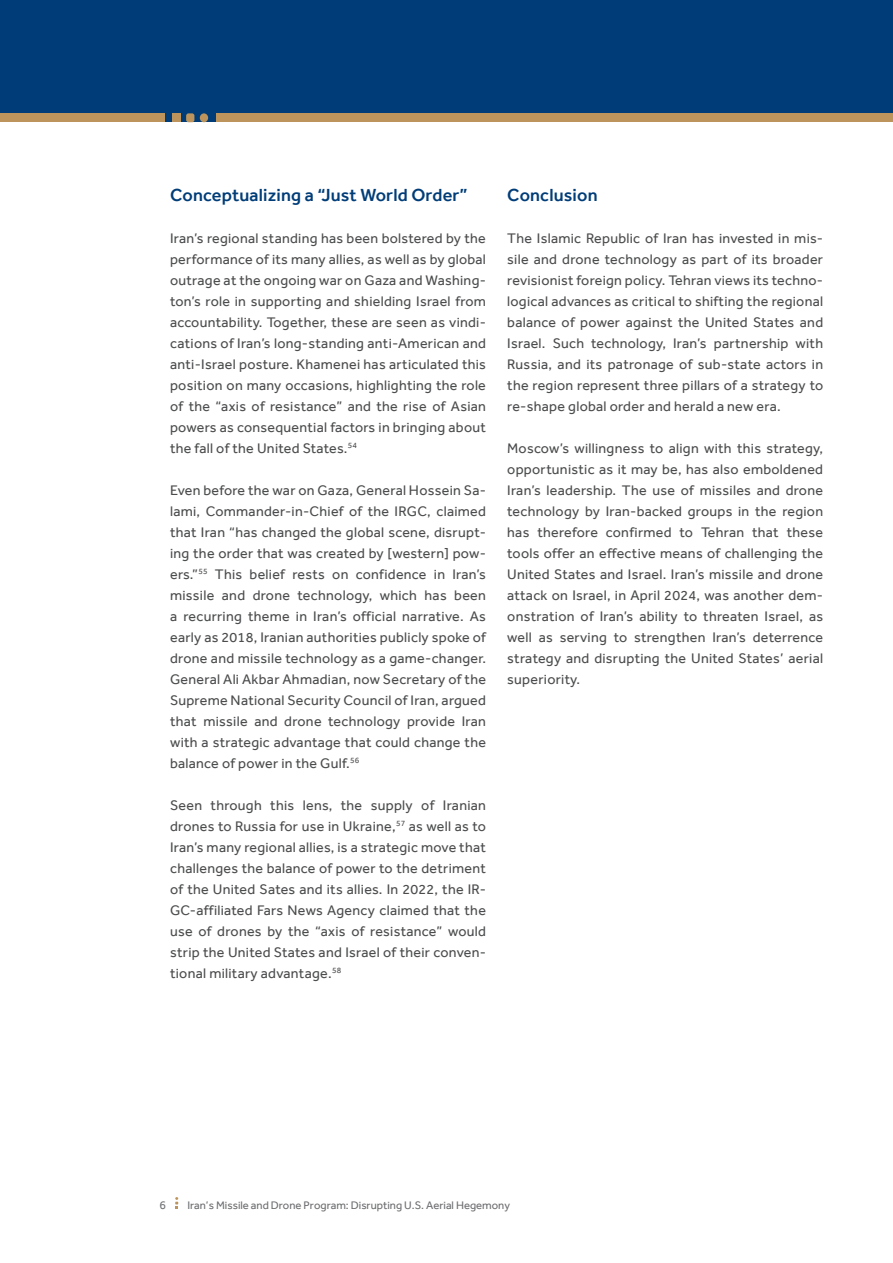
<style>
.page{position:relative;width:893px;height:1263px;background:#fff}
.page>*{position:absolute;margin:0;border:0;box-sizing:border-box;transform-origin:0 0}
.t1{font:500 18px "Effra";letter-spacing:.01em;color:#003d78}
.t2{font:14.25px/21px "Effra";letter-spacing:.02em;color:#4b4c4d;text-align:justify}
.t3{font:12px "Effra";color:#6c6d70}
.t4{font:11.25px "Effra";color:#6c6d70}
</style>
<div class="page">
<div style="left:0;top:0;width:893px;height:122px;background:#003d78"></div>
<div style="left:216px;top:113px;width:677px;height:9px;background:#bd955c"></div>
<div style="left:0;top:113px;width:164px;height:9px;background:#bd955c"></div>
<div style="left:172px;top:113px;width:9px;height:9px;background:#bd955c"></div>
<div style="left:200px;top:113px;width:8px;height:9px;background:#bd955c;border-radius:50%"></div>
<div style="left:186px;top:113px;width:8px;height:9px;background:#bd955c;border-radius:2px"></div>
<svg style="left:175px;top:1197px;width:3px;height:12px"></svg>
<p class="t1" style="left:170px;top:184px;width:299px">Conceptualizing a “Just World Order”</p>
<p class="t2" style="left:170px;top:228px;width:317px">Iran’s regional standing has been bolstered by the performance of its many allies, as well as by global outrage at the ongoing war on Gaza and Washing&shy;ton’s role in supporting and shielding Israel from accountability. Together, these are seen as vindi&shy;cations of Iran’s long-standing anti-American and anti-Israel posture. Khamenei has articulated this position on many occasions, highlighting the role of the “axis of resistance” and the rise of Asian powers as consequential factors in bringing about the fall of the United States.<sup>54</sup></p>
<p class="t2" style="left:170px;top:480px;width:317px">Even before the war on Gaza, General Hossein Sa&shy;lami, Commander-in-Chief of the IRGC, claimed that Iran “has changed the global scene, disrupt&shy;ing the order that was created by [western] pow&shy;ers.”<sup>55</sup> This belief rests on confidence in Iran’s missile and drone technology, which has been a recurring theme in Iran’s official narrative. As early as 2018, Iranian authorities publicly spoke of drone and missile technology as a game-changer.<br>General Ali Akbar Ahmadian, now Secretary of the Supreme National Security Council of Iran, argued that missile and drone technology provide Iran with a strategic advantage that could change the balance of power in the Gulf.<sup>56</sup></p>
<p class="t2" style="left:170px;top:795px;width:317px">Seen through this lens, the supply of Iranian drones to Russia for use in Ukraine,<sup>57</sup> as well as to Iran’s many regional allies, is a strategic move that challenges the balance of power to the detriment of the United Sates and its allies. In 2022, the IR-GC-affiliated Fars News Agency claimed that the use of drones by the “axis of resistance” would strip the United States and Israel of their conven&shy;tional military advantage.<sup>58</sup></p>
<p class="t1" style="left:507px;top:184px;width:92px">Conclusion</p>
<p class="t2" style="left:507px;top:228px;width:317px">The Islamic Republic of Iran has invested in mis&shy;sile and drone technology as part of its broader revisionist foreign policy. Tehran views its techno&shy;logical advances as critical to shifting the regional balance of power against the United States and Israel. Such technology, Iran’s partnership with Russia, and its patronage of sub-state actors in the region represent three pillars of a strategy to re-shape global order and herald a new era.</p>
<p class="t2" style="left:507px;top:438px;width:317px">Moscow’s willingness to align with this strategy, opportunistic as it may be, has also emboldened Iran’s leadership. The use of missiles and drone technology by Iran-backed groups in the region has therefore confirmed to Tehran that these tools offer an effective means of challenging the United States and Israel. Iran’s missile and drone attack on Israel, in April 2024, was another dem&shy;onstration of Iran’s ability to threaten Israel, as well as serving to strengthen Iran’s deterrence strategy and disrupting the United States’ aerial superiority.</p>
<p class="t3" style="left:160px;top:1198px;width:8px">6</p>
<p class="t4" style="left:187px;top:1198px;width:324px">Iran’s Missile and Drone Program: Disrupting U.S. Aerial Hegemony</p>
</div>
